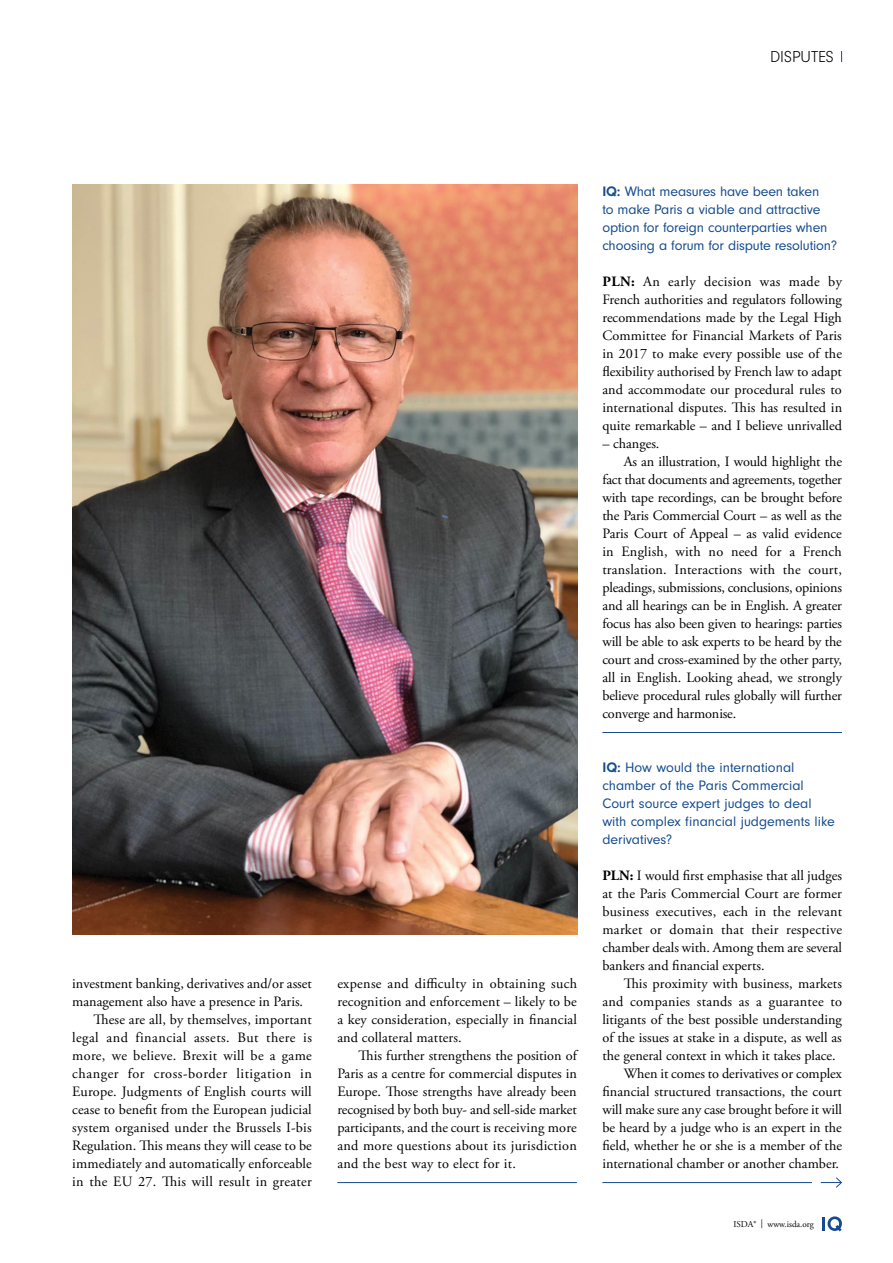
<style>
.page{position:relative;width:893px;height:1263px;background:#fff}
.page>*{position:absolute;margin:0;border:0;box-sizing:border-box;transform-origin:0 0}
.t1{font:300 16.5px "Neuzeit Gro";color:#000}
.t2{font:14.25px/18px "Adobe Garamond Pro";color:#000;text-align:justify}
.t3{font:14.25px/18px "Neuzeit Gro";letter-spacing:-.01em;color:#164c8f}
.t4{font:14.25px "Adobe Garamond Pro";letter-spacing:.03em;color:#000}
.t5{font:14.25px "Adobe Garamond Pro";letter-spacing:.04em;color:#000}
.t6{font:14.25px "Adobe Garamond Pro";letter-spacing:.02em;color:#000}
.t7{font:14.25px "Adobe Garamond Pro";letter-spacing:.025em;color:#000}
.t8{font:9px "Adobe Garamond Pro";color:#000}
.s1{font-weight:700}
</style>
<div class="page">
<hr style="left:822px;top:1217px;width:3px;height:14px;background:#164c8f">
<svg style="left:827px;top:1216px;width:15px;height:15px"></svg>
<hr style="left:602px;top:732px;width:240px;height:1px;background:#164c8f">
<hr style="left:602px;top:1182px;width:210px;height:1px;background:#164c8f">
<hr style="left:337px;top:1182px;width:240px;height:1px;background:#164c8f">
<svg style="left:821px;top:1177px;width:21px;height:11px"></svg>
<img style="left:72px;top:185px;width:505px;height:749px">
<p class="t1" style="left:770px;top:48px;width:65px">DISPUTES</p>
<p class="t2" style="left:72px;top:975px;width:241px">investment banking, derivatives and/or asset</p>
<p class="t2" style="left:72px;top:993px;width:232px">management also have a presence in Paris.</p>
<p class="t2" style="left:94px;top:1011px;width:220px">These are all, by themselves, important</p>
<p class="t4" style="left:72px;top:1029px;width:241px">legal and financial assets. But there is</p>
<p class="t7" style="left:72px;top:1047px;width:241px">more, we believe. Brexit will be a game</p>
<p class="t5" style="left:72px;top:1065px;width:241px">changer for cross-border litigation in</p>
<p class="t2" style="left:72px;top:1083px;width:241px">Europe. Judgments of English courts will</p>
<p class="t2" style="left:72px;top:1101px;width:241px">cease to benefit from the European judicial</p>
<p class="t2" style="left:72px;top:1119px;width:241px">system organised under the Brussels I-bis</p>
<p class="t2" style="left:72px;top:1137px;width:241px">Regulation. This means they will cease to be</p>
<p class="t2" style="left:72px;top:1155px;width:241px">immediately and automatically enforceable</p>
<p class="t6" style="left:72px;top:1173px;width:241px">in the EU 27. This will result in greater</p>
<p class="t2" style="left:337px;top:975px;width:241px">expense and difficulty in obtaining such recognition and enforcement – likely to be a key consideration, especially in financial and collateral matters.</p>
<p class="t2" style="left:337px;top:1047px;width:241px;text-indent:21px">This further strengthens the position of Paris as a centre for commercial disputes in Europe. Those strengths have already been recognised by both buy- and sell-side market participants, and the court is receiving more and more questions about its jurisdiction and the best way to elect for it.</p>
<p class="t3" style="left:602px;top:183px;width:236px"><span class="s1">IQ:</span> What measures have been taken<br>to make Paris a viable and attractive option for foreign counterparties when choosing a forum for dispute resolution?</p>
<p class="t2" style="left:602px;top:273px;width:241px"><span class="s1">PLN:</span> An early decision was made by French authorities and regulators following recommendations made by the Legal High Committee for Financial Markets of Paris in 2017 to make every possible use of the flexibility authorised by French law to adapt and accommodate our procedural rules to international disputes. This has resulted in quite remarkable – and I believe unrivalled</p>
<p class="t2" style="left:602px;top:435px;width:59px">– changes.</p>
<p class="t2" style="left:624px;top:453px;width:220px">As an illustration, I would highlight the</p>
<p class="t2" style="left:602px;top:471px;width:241px">fact that documents and agreements, together</p>
<p class="t2" style="left:602px;top:489px;width:241px">with tape recordings, can be brought before</p>
<p class="t2" style="left:602px;top:507px;width:241px">the Paris Commercial Court – as well as the</p>
<p class="t2" style="left:602px;top:525px;width:241px">Paris Court of Appeal – as valid evidence</p>
<p class="t2" style="left:602px;top:543px;width:241px">in English, with no need for a French</p>
<p class="t2" style="left:602px;top:561px;width:241px">translation. Interactions with the court,</p>
<p class="t2" style="left:602px;top:579px;width:241px">pleadings, submissions, conclusions, opinions</p>
<p class="t2" style="left:602px;top:597px;width:241px">and all hearings can be in English. A greater</p>
<p class="t2" style="left:602px;top:615px;width:241px">focus has also been given to hearings: parties</p>
<p class="t2" style="left:602px;top:633px;width:241px">will be able to ask experts to be heard by the</p>
<p class="t2" style="left:602px;top:651px;width:241px">court and cross-examined by the other party,</p>
<p class="t2" style="left:602px;top:669px;width:241px">all in English. Looking ahead, we strongly</p>
<p class="t2" style="left:602px;top:687px;width:241px">believe procedural rules globally will further</p>
<p class="t2" style="left:602px;top:705px;width:135px">converge and harmonise.</p>
<p class="t3" style="left:602px;top:759px;width:234px"><span class="s1">IQ:</span> How would the international chamber of the Paris Commercial<br>Court source expert judges to deal with complex financial judgements like derivatives?</p>
<p class="t2" style="left:602px;top:867px;width:241px"><span class="s1">PLN:</span> I would first emphasise that all judges at the Paris Commercial Court are former business executives, each in the relevant market or domain that their respective chamber deals with. Among them are several bankers and financial experts.</p>
<p class="t2" style="left:624px;top:975px;width:220px">This proximity with business, markets</p>
<p class="t2" style="left:602px;top:993px;width:241px">and companies stands as a guarantee to</p>
<p class="t2" style="left:602px;top:1011px;width:241px">litigants of the best possible understanding</p>
<p class="t2" style="left:602px;top:1029px;width:241px">of the issues at stake in a dispute, as well as</p>
<p class="t2" style="left:602px;top:1047px;width:235px">the general context in which it takes place.</p>
<p class="t2" style="left:624px;top:1065px;width:220px">When it comes to derivatives or complex</p>
<p class="t2" style="left:602px;top:1083px;width:241px">financial structured transactions, the court</p>
<p class="t2" style="left:602px;top:1101px;width:241px">will make sure any case brought before it will</p>
<p class="t2" style="left:602px;top:1119px;width:241px">be heard by a judge who is an expert in the</p>
<p class="t2" style="left:602px;top:1137px;width:241px">field, whether he or she is a member of the</p>
<p class="t2" style="left:602px;top:1155px;width:238px">international chamber or another chamber.</p>
<p class="t8" style="left:733px;top:1219px;width:82px">ISDA® | www.isda.org</p>
</div>
